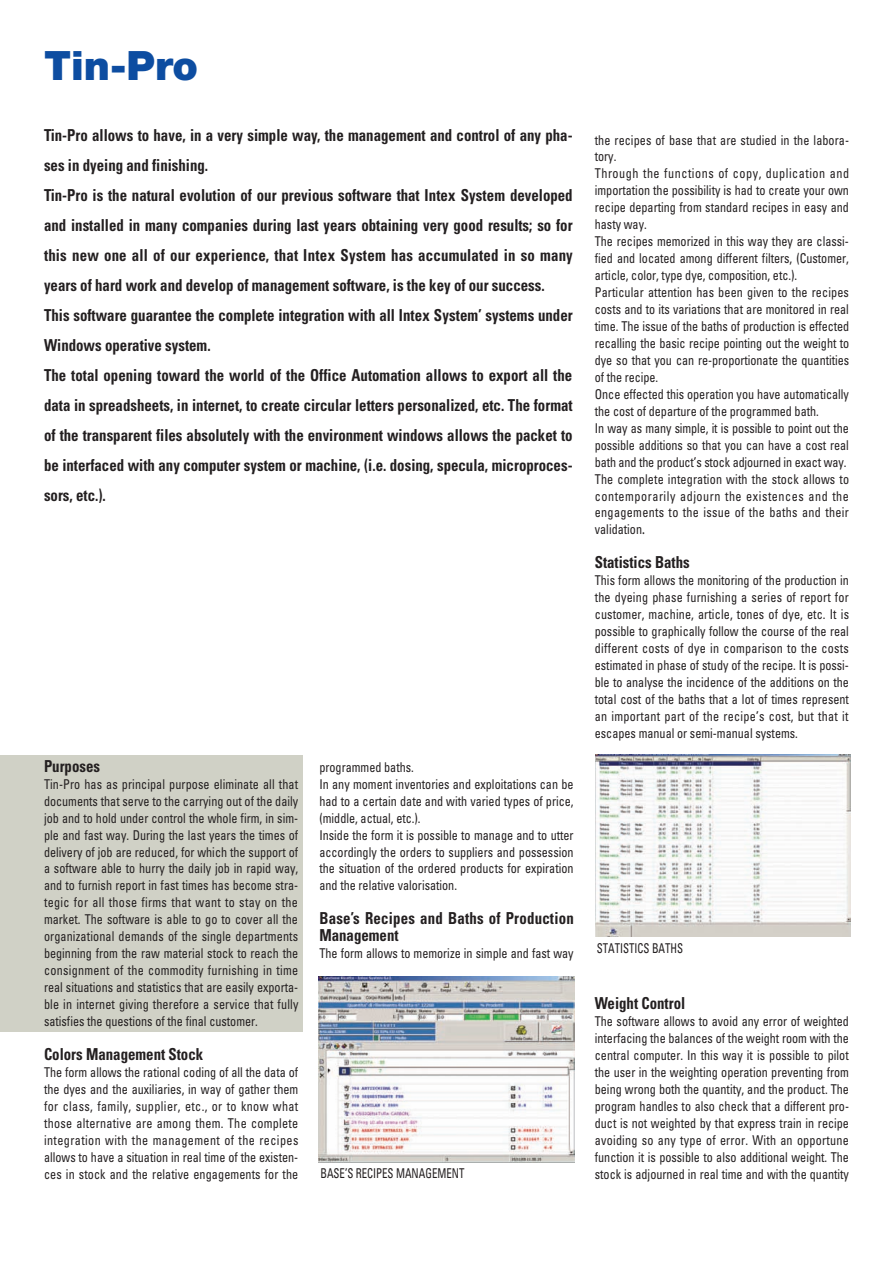
<style>
.page{position:relative;width:893px;height:1263px;background:#fff}
.page>*{position:absolute;margin:0;border:0;box-sizing:border-box;transform-origin:0 0}
.t1{font:900 40.5px "Helvetica Neue";color:#0d4da1}
.t2{font:700 condensed 16.5px/30px "Univers";color:#231f20;scale:.9 1}
.t3{font:condensed 13.5px/17px "Univers";color:#231f20;text-align:justify;scale:.9 1}
.t4{font:condensed 13.5px "Univers";color:#231f20;scale:.8 1}
.s1{font-family:"Meta Plus";font-stretch:normal}
</style>
<div class="page">
<div style="left:0;top:755px;width:302px;height:276px;background:#d0d1c6"></div>
<img style="left:319px;top:976px;width:255px;height:186px">
<img style="left:595px;top:754px;width:255px;height:183px">
<h1 class="t1" style="left:44px;top:51px;width:155px">Tin-Pro</h1>
<p class="t2" style="left:44px;top:121px;width:589px">Tin-Pro allows to have, in a very simple way, the management and control of any pha&shy;ses in dyeing and finishing.<br>Tin-Pro is the natural evolution of our previous software that Intex System developed and installed in many companies during last years obtaining very good results; so for this new one all of our experience, that Intex System has accumulated in so many years of hard work and develop of management software, is the key of our success.<br>This software guarantee the complete integration with all Intex System’ systems under Windows operative system.<br>The total opening toward the world of the Office Automation allows to export all the data in spreadsheets, in internet, to create circular letters personalized, etc. The format of the transparent files absolutely with the environment windows allows the packet to be interfaced with any computer system or machine, (i.e. dosing, specula, microproces&shy;sors, etc.).</p>
<p class="t2" style="left:44px;top:752px;width:64px">Purposes</p>
<p class="t3" style="left:44px;top:776px;width:284px">Tin-Pro has as principal purpose eliminate all that documents that serve to the carrying out of the daily job and to hold under control the whole firm, in sim&shy;ple and fast way. During the last years the times of delivery of job are reduced, for which the support of a software able to hurry the daily job in rapid way, and to furnish report in fast times has become stra&shy;tegic for all those firms that want to stay on the market. The software is able to go to cover all the organizational demands of the single departments beginning from the raw material stock to reach the consignment of the commodity furnishing in time real situations and statistics that are easily exporta&shy;ble in internet giving therefore a service that fully satisfies the questions of the final customer.</p>
<p class="t2" style="left:44px;top:1040px;width:178px">Colors Management Stock</p>
<p class="t3" style="left:44px;top:1065px;width:284px">The form allows the rational coding of all the data of the dyes and the auxiliaries, in way of gather them for class, family, supplier, etc., or to know what those alternative are among them. The complete integration with the management of the recipes allows to have a situation in real time of the existen&shy;ces in stock and the relative engagements for the</p>
<p class="t3" style="left:319px;top:760px;width:284px;text-align:left">programmed baths.<br>In any moment inventories and exploitations can be had to a certain date and with varied types of price, (middle, actual, etc.).<br>Inside the form it is possible to manage and to utter accordingly the orders to suppliers and possession the situation of the ordered products for expiration and the relative valorisation.</p>
<p class="t2" style="left:319px;top:911px;width:284px;line-height:17px">Base’s Recipes and Baths of Production<br>Management</p>
<p class="t3" style="left:319px;top:946px;width:284px">The form allows to memorize in simple and fast way</p>
<p class="t4" style="left:320px;top:1168px;width:182px">BASE’S RECIPES MANAGEMENT</p>
<p class="t3" style="left:595px;top:132px;width:284px;text-align:left">the recipes of base that are studied in the labora&shy;tory.<br>Through the functions of copy, duplication and importation the possibility is had to create your own recipe departing from standard recipes in easy and hasty way.<br>The recipes memorized in this way they are classi&shy;fied and located among different filters, (Customer, article, color, type dye, composition, etc.).<br>Particular attention has been given to the recipes costs and to its variations that are monitored in real time. The issue of the baths of production is effected recalling the basic recipe pointing out the weight to dye so that you can re-proportionate the quantities of the recipe.<br>Once effected this operation you have automatically the cost of departure of the programmed bath.<br>In way as many simple, it is possible to point out the possible additions so that you can have a cost real bath and the product’s stock adjourned in exact way.<br>The complete integration with the stock allows to contemporarily adjourn the existences and the engagements to the issue of the baths and their validation<span class="s1">.</span></p>
<p class="t2" style="left:595px;top:549px;width:107px">Statistics Baths</p>
<p class="t3" style="left:595px;top:573px;width:284px">This form allows the monitoring of the production in the dyeing phase furnishing a series of report for customer, machine, article, tones of dye, etc. It is possible to graphically follow the course of the real different costs of dye in comparison to the costs estimated in phase of study of the recipe. It is possi&shy;ble to analyse the incidence of the additions on the total cost of the baths that a lot of times represent an important part of the recipe’s cost, but that it escapes manual or semi-manual systems.</p>
<p class="t4" style="left:597px;top:943px;width:110px">STATISTICS BATHS</p>
<p class="t2" style="left:595px;top:989px;width:102px">Weight Control</p>
<p class="t3" style="left:595px;top:1014px;width:284px">The software allows to avoid any error of weighted interfacing the balances of the weight room with the central computer. In this way it is possible to pilot the user in the weighting operation preventing from being wrong both the quantity, and the product. The program handles to also check that a different pro&shy;duct is not weighted by that express train in recipe avoiding so any type of error. With an opportune function it is possible to also additional weight. The stock is adjourned in real time and with the quantity</p>
</div>
